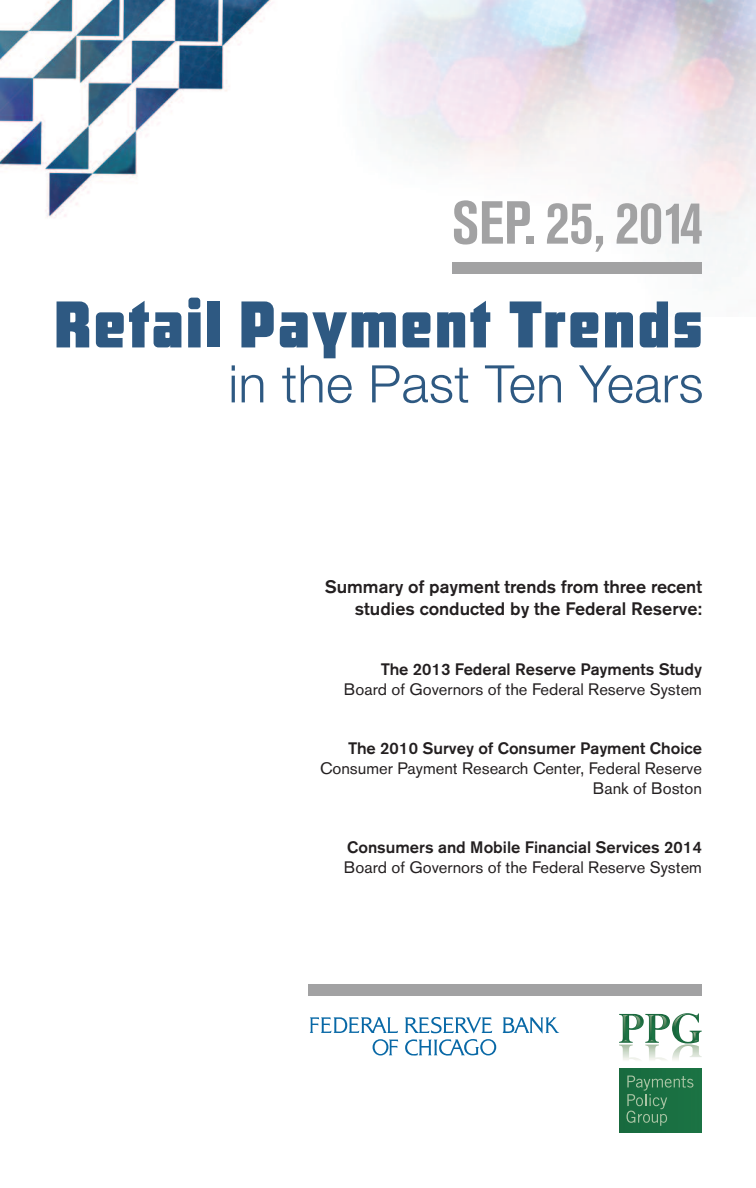
<style>
.page{position:relative;width:756px;height:1188px;background:#fff}
.page>*{position:absolute;margin:0;border:0;box-sizing:border-box;transform-origin:0 0}
.t1{font:63.3px "ARB66 Neon Block JUN 37";color:#2e5982}
.t2{font:700 condensed 60px "Akzidenz Grotesk BE";color:#a2a2a3}
.t3{font:300 51.75px "Helvetica Neue";letter-spacing:.01em;color:#2e5982}
.t4{font:500 18px/21.6px "Akzidenz Grotesk BE";color:#231f20;text-align:right}
.t5{font:16.5px/19.8px "Akzidenz Grotesk BE";color:#231f20;text-align:right}
.t6{font:500 16.5px "Akzidenz Grotesk BE";color:#231f20}
</style>
<div class="page">
<img style="left:0;top:0;width:273px;height:218px">
<svg style="left:619px;top:1013px;width:83px;height:31px"></svg>
<img style="left:672px;top:1044px;width:30px;height:16px">
<img style="left:619px;top:1045px;width:47px;height:15px">
<div style="left:619px;top:1068px;width:83px;height:65px;background:#196f42"></div>
<svg style="left:627px;top:1076px;width:66px;height:50px;background:#2e7b4f"></svg>
<div style="left:308px;top:984px;width:394px;height:11px;background:#a2a2a3"></div>
<svg style="left:405px;top:1017px;width:87px;height:16px"></svg>
<svg style="left:310px;top:1017px;width:88px;height:16px"></svg>
<svg style="left:502px;top:1017px;width:57px;height:17px"></svg>
<svg style="left:405px;top:1039px;width:91px;height:17px"></svg>
<svg style="left:373px;top:1039px;width:25px;height:16px"></svg>
<div style="left:453px;top:263px;width:249px;height:11px;background:#a2a2a3"></div>
<h2 class="t2" style="left:452px;top:201px;width:253px">SEP. 25, 2014</h2>
<h1 class="t1" style="left:53px;top:289px;width:652px">Retail Payment Trends</h1>
<h3 class="t3" style="left:228px;top:365px;width:477px">in the Past Ten Years</h3>
<p class="t4" style="left:325px;top:578px;width:379px">Summary of payment trends from three recent studies conducted by the Federal Reserve:</p>
<p class="t6" style="left:381px;top:663px;width:323px">The 2013 Federal Reserve Payments Study</p>
<p class="t5" style="left:344px;top:681px;width:360px">Board of Governors of the Federal Reserve System</p>
<p class="t6" style="left:348px;top:742px;width:355px">The 2010 Survey of Consumer Payment Choice</p>
<p class="t5" style="left:320px;top:760px;width:383px">Consumer Payment Research Center, Federal Reserve<br>Bank of Boston</p>
<p class="t6" style="left:347px;top:841px;width:356px">Consumers and Mobile Financial Services 2014</p>
<p class="t5" style="left:344px;top:859px;width:360px">Board of Governors of the Federal Reserve System</p>
</div>
